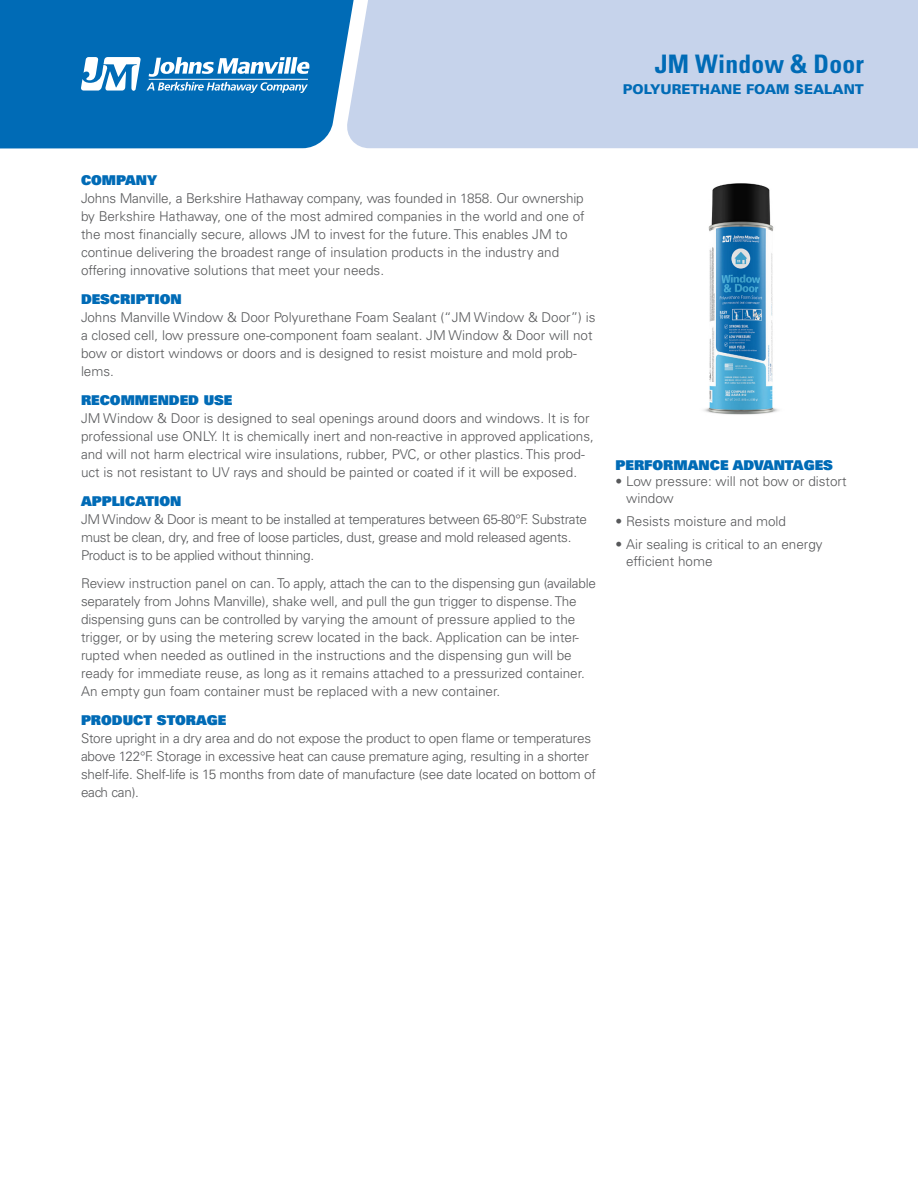
<style>
.page{position:relative;width:918px;height:1188px;background:#fff}
.page>*{position:absolute;margin:0;border:0;box-sizing:border-box;transform-origin:0 0}
.t1{font:700 condensed 25.5px "Univers LT Std";letter-spacing:.01em;color:#006bb6}
.DS_Body_Bullets{font:300 13.5px/18px "Univers LT Std";color:#57585a}
.DS_Body_Bullets-2{font:300 13.5px/18px "Univers LT Std";letter-spacing:-.025em;color:#57585a}
.t2{font:13.5px "Univers LT Std X Black";color:#006bb6}
.t3{font:900 13.5px "Univers LT Std";color:#006bb6}
</style>
<div class="page">
<img style="left:703px;top:183px;width:76px;height:232px">
<div style="left:0;top:0;width:346px;height:149px;background:#006bb6"></div>
<div style="left:346px;top:0;width:572px;height:148px;background:#c6d3eb"></div>
<svg style="left:81px;top:57px;width:228px;height:36px"></svg>
<hr style="left:149px;top:79px;width:159px;height:1px;background:#fff">
<p class="t1" style="left:655px;top:49px;width:211px">JM Window &amp; Door</p>
<p class="t3" style="left:623px;top:81px;width:243px">POLYURETHANE FOAM SEALANT</p>
<p class="t2" style="left:81px;top:172px;width:78px">COMPANY</p>
<p class="DS_Body_Bullets" style="left:81px;top:190px;width:505px">Johns Manville, a Berkshire Hathaway company, was founded in 1858. Our ownership by Berkshire Hathaway, one of the most admired companies in the world and one of the most financially secure, allows JM to invest for the future. This enables JM to continue delivering the broadest range of insulation products in the industry and offering innovative solutions that meet your needs.</p>
<p class="t2" style="left:81px;top:290px;width:102px">DESCRIPTION</p>
<p class="DS_Body_Bullets" style="left:81px;top:308px;width:516px">Johns Manville Window &amp; Door Polyurethane Foam Sealant (“JM Window &amp; Door”) is a closed cell, low pressure one-component foam sealant. JM Window &amp; Door will not bow or distort windows or doors and is designed to resist moisture and mold prob&shy;lems.</p>
<p class="t2" style="left:81px;top:391px;width:153px">RECOMMENDED USE</p>
<p class="DS_Body_Bullets" style="left:81px;top:409px;width:514px">JM Window &amp; Door is designed to seal openings around doors and windows. It is for professional use ONLY. It is chemically inert and non-reactive in approved applications, and will not harm electrical wire insulations, rubber, PVC, or other plastics. This prod&shy;uct is not resistant to UV rays and should be painted or coated if it will be exposed.</p>
<p class="t2" style="left:81px;top:492px;width:102px">APPLICATION</p>
<p class="DS_Body_Bullets-2" style="left:81px;top:510px;width:508px">JM Window &amp; Door is meant to be installed at temperatures between 65-80°F. Substrate must be clean, dry, and free of loose particles, dust, grease and mold released agents.<br>Product is to be applied without thinning.</p>
<p class="DS_Body_Bullets" style="left:81px;top:575px;width:517px">Review instruction panel on can. To apply, attach the can to the dispensing gun (available separately from Johns Manville), shake well, and pull the gun trigger to dispense. The dispensing guns can be controlled by varying the amount of pressure applied to the trigger, or by using the metering screw located in the back. Application can be inter&shy;rupted when needed as outlined in the instructions and the dispensing gun will be ready for immediate reuse, as long as it remains attached to a pressurized container.<br>An empty gun foam container must be replaced with a new container.</p>
<p class="t2" style="left:81px;top:712px;width:147px">PRODUCT STORAGE</p>
<p class="DS_Body_Bullets" style="left:81px;top:730px;width:516px">Store upright in a dry area and do not expose the product to open flame or temperatures above 122°F. Storage in excessive heat can cause premature aging, resulting in a shorter shelf-life. Shelf-life is 15 months from date of manufacture (see date located on bottom of each can).</p>
<p class="t2" style="left:616px;top:456px;width:219px">PERFORMANCE ADVANTAGES</p>
<p class="DS_Body_Bullets" style="left:626px;top:473px;width:222px;line-height:16.5px;text-indent:-10px">• Low pressure: will not bow or distort window</p>
<p class="DS_Body_Bullets" style="left:616px;top:512px;width:172px">• Resists moisture and mold</p>
<p class="DS_Body_Bullets" style="left:626px;top:536px;width:198px;line-height:16.5px;text-indent:-10px">• Air sealing is critical to an energy efficient home</p>
</div>
